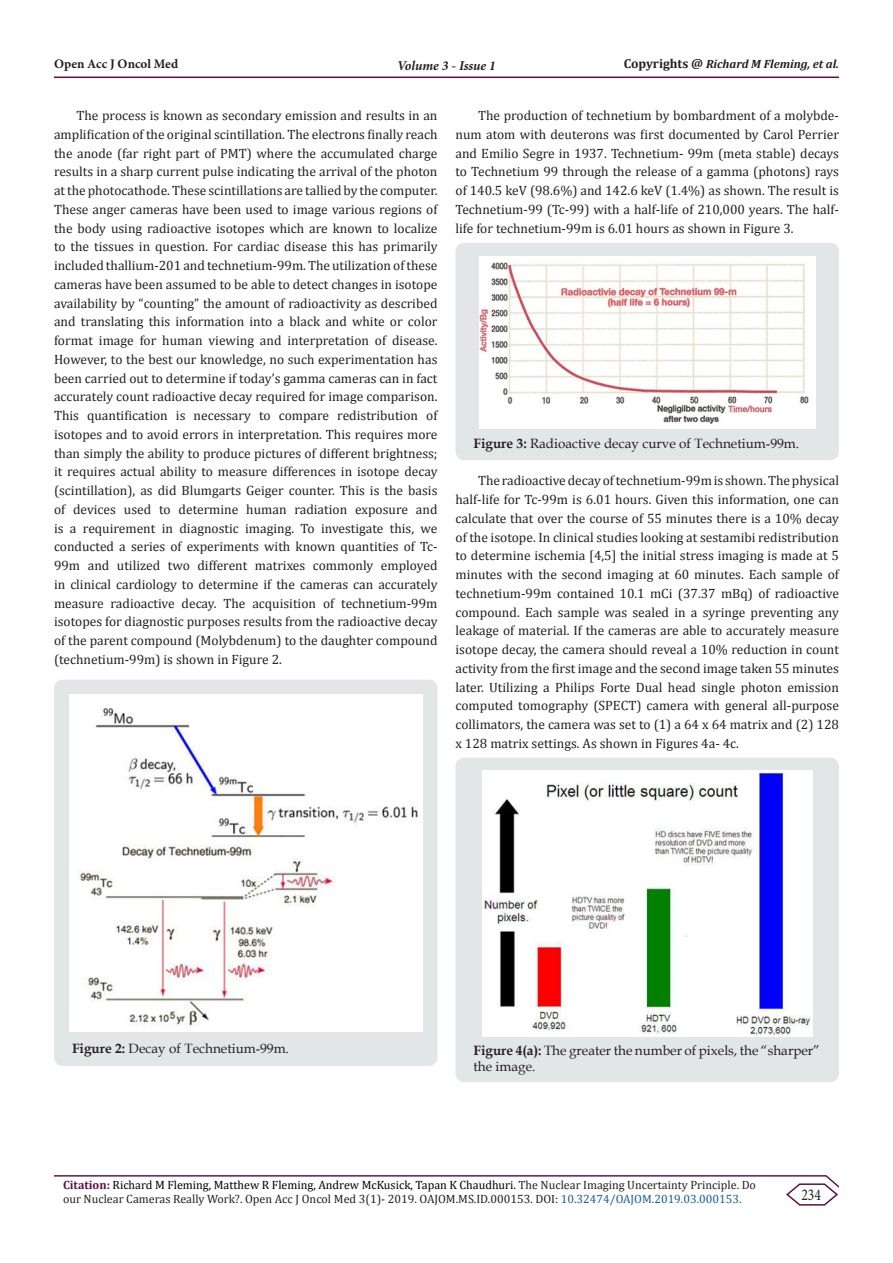
<style>
.page{position:relative;width:893px;height:1263px;background:#fff}
.page>*{position:absolute;margin:0;border:0;box-sizing:border-box;transform-origin:0 0}
.t1{font:16.5px "Minion Pro";color:#231f20;scale:.83 1}
.t2{font:13.5px/18.8px "Cambria";color:#231f20;text-align:justify}
.t3{font:13.5px/16.2px "Book Antiqua";color:#231f20}
.t4{font:italic 700 13.5px "Minion Pro";letter-spacing:-.005em;color:#231f20}
.t5{font:700 13.05px "Minion Pro";color:#231f20}
.t6{font:12px/14.4px "Cambria";color:#231f20}
.t7{font:italic 700 12px "Cambria";color:#231f20}
.s1{font-style:normal;font-size:13.05px}
.s2{font-weight:700}
.s3{font-weight:700;color:#5c1043}
.s4{color:#000}
.s5{color:#175d9e}
</style>
<div class="page">
<hr style="left:54px;top:1175px;width:772px;height:1px;background:#5c1043">
<hr style="left:54px;top:77px;width:785px;height:1px;background:#5c1043">
<svg style="left:785px;top:1175px;width:54px;height:31px"></svg>
<div style="left:54px;top:680px;width:383px;height:386px;background:#e3e6e6;border-radius:9px"></div>
<img style="left:69px;top:694px;width:353px;height:337px">
<div style="left:455px;top:243px;width:384px;height:217px;background:#e3e6e6;border-radius:9px"></div>
<img style="left:479px;top:256px;width:336px;height:172px">
<div style="left:455px;top:758px;width:384px;height:324px;background:#e3e6e6;border-radius:9px"></div>
<img style="left:482px;top:771px;width:330px;height:265px">
<p class="t5" style="left:54px;top:55px;width:126px">Open Acc J Oncol Med</p>
<p class="t4" style="left:397px;top:56px;width:100px">Volume 3 - Issue 1</p>
<p class="t7" style="left:624px;top:55px;width:217px"><span class="s1">Copyrights @</span> Richard M Fleming, et al.</p>
<p class="t2" style="left:54px;top:106px;width:385px;text-indent:22px">The process is known as secondary emission and results in an amplification of the original scintillation. The electrons finally reach the anode (far right part of PMT) where the accumulated charge results in a sharp current pulse indicating the arrival of the photon at the photocathode. These scintillations are tallied by the computer.<br>These anger cameras have been used to image various regions of the body using radioactive isotopes which are known to localize to the tissues in question. For cardiac disease this has primarily included thallium-201 and technetium-99m. The utilization of these cameras have been assumed to be able to detect changes in isotope availability by “counting” the amount of radioactivity as described and translating this information into a black and white or color format image for human viewing and interpretation of disease.<br>However, to the best our knowledge, no such experimentation has been carried out to determine if today’s gamma cameras can in fact accurately count radioactive decay required for image comparison.<br>This quantification is necessary to compare redistribution of isotopes and to avoid errors in interpretation. This requires more than simply the ability to produce pictures of different brightness; it requires actual ability to measure differences in isotope decay (scintillation), as did Blumgarts Geiger counter. This is the basis of devices used to determine human radiation exposure and is a requirement in diagnostic imaging. To investigate this, we conducted a series of experiments with known quantities of Tc-99m and utilized two different matrixes commonly employed in clinical cardiology to determine if the cameras can accurately measure radioactive decay. The acquisition of technetium-99m isotopes for diagnostic purposes results from the radioactive decay of the parent compound (Molybdenum) to the daughter compound (technetium-99m) is shown in Figure 2.</p>
<p class="t2" style="left:455px;top:106px;width:385px;text-indent:22px">The production of technetium by bombardment of a molybde&shy;num atom with deuterons was first documented by Carol Perrier and Emilio Segre in 1937. Technetium- 99m (meta stable) decays to Technetium 99 through the release of a gamma (photons) rays of 140.5 keV (98.6%) and 142.6 keV (1.4%) as shown. The result is Technetium-99 (Tc-99) with a half-life of 210,000 years. The half&shy;life for technetium-99m is 6.01 hours as shown in Figure 3.</p>
<p class="t3" style="left:473px;top:435px;width:327px"><span class="s2">Figure 3:</span> Radioactive decay curve of Technetium-99m.</p>
<p class="t2" style="left:455px;top:471px;width:385px;text-indent:22px">The radioactive decay of technetium-99m is shown. The physical half-life for Tc-99m is 6.01 hours. Given this information, one can calculate that over the course of 55 minutes there is a 10% decay of the isotope. In clinical studies looking at sestamibi redistribution to determine ischemia [4,5] the initial stress imaging is made at 5 minutes with the second imaging at 60 minutes. Each sample of technetium-99m contained 10.1 mCi (37.37 mBq) of radioactive compound. Each sample was sealed in a syringe preventing any leakage of material. If the cameras are able to accurately measure isotope decay, the camera should reveal a 10% reduction in count activity from the first image and the second image taken 55 minutes later. Utilizing a Philips Forte Dual head single photon emission computed tomography (SPECT) camera with general all-purpose collimators, the camera was set to (1) a 64 x 64 matrix and (2) 128 x 128 matrix settings. As shown in Figures 4a- 4c.</p>
<p class="t3" style="left:72px;top:1040px;width:219px"><span class="s2">Figure 2:</span> Decay of Technetium-99m.</p>
<p class="t3" style="left:473px;top:1042px;width:348px"><span class="s2">Figure 4(a):</span> The greater the number of pixels, the “sharper” the image.</p>
<p class="t6" style="left:63px;top:1177px;width:694px"><span class="s3">Citation:</span> <span class="s4">Richard M Fleming, Matthew R Fleming, Andrew McKusick, Tapan K Chaudhuri.</span> The Nuclear Imaging Uncertainty Principle. Do our Nuclear Cameras Really Work?. Open Acc J Oncol Med 3(1)- 2019. OAJOM.MS.ID.000153. DOI: <span class="s5">10.32474/OAJOM.2019.03.000153.</span></p>
<p class="t1" style="left:801px;top:1183px;width:25px">234</p>
</div>
